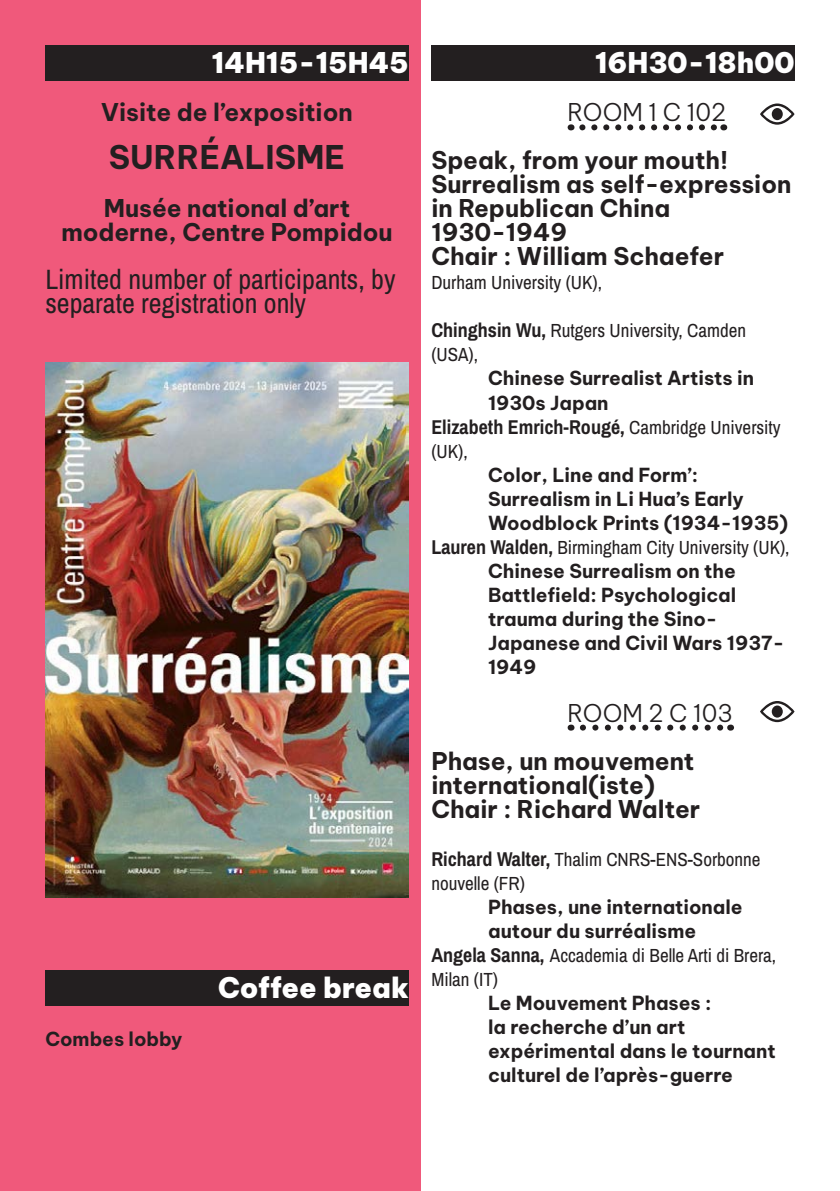
<style>
.page{position:relative;width:840px;height:1191px;background:#fff}
.page>*{position:absolute;margin:0;border:0;box-sizing:border-box;transform-origin:0 0}
.t1{font:700 32px "Be Vietnam Pro";color:#231f20}
.t2{font:28px/24px "Archivo Narrow";color:#231f20}
.t3{font:900 28px "Be Vietnam Pro";color:#fff}
.t4{font:700 24px/24px "Be Vietnam Pro";color:#231f20}
.t5{font:300 24px "Be Vietnam Pro";color:#231f20}
.t6{font:700 20px "Archivo Narrow";color:#231f20}
.t7{font:700 19px/24px "Be Vietnam Pro";color:#231f20}
.t8{font:19px/24px "Archivo Narrow";color:#231f20}
.s1{font-weight:700;font-size:20px}
.s2{font-weight:400;font-size:19px}
</style>
<div class="page">
<div style="left:0;top:0;width:420px;height:1191px;background:#f0597b"></div>
<div style="left:45px;top:45px;width:363px;height:36px;background:#231f20"></div>
<img style="left:45px;top:363px;width:363px;height:534px">
<div style="left:431px;top:45px;width:363px;height:36px;background:#231f20"></div>
<svg style="left:582px;top:124px;width:135px;height:6px"></svg>
<svg style="left:582px;top:724px;width:141px;height:6px"></svg>
<svg style="left:760px;top:103px;width:34px;height:22px"></svg>
<div style="left:771px;top:108px;width:11px;height:12px;background:#231f20;border-radius:50%"></div>
<svg style="left:760px;top:701px;width:34px;height:21px"></svg>
<div style="left:771px;top:705px;width:11px;height:12px;background:#231f20;border-radius:50%"></div>
<div style="left:45px;top:969px;width:363px;height:36px;background:#231f20"></div>
<h2 class="t3" style="left:211px;top:39px;width:198px">14H15-15H45</h2>
<p class="t4" style="left:101px;top:98px;width:253px">Visite de l’exposition</p>
<h1 class="t1" style="left:109px;top:130px;width:237px">SURRÉALISME</h1>
<p class="t4" style="left:61px;top:194px;width:332px;text-align:center">Musée national d’art moderne, Centre Pompidou</p>
<h2 class="t2" style="left:45px;top:267px;width:351px">Limited number of participants, by separate registration only</h2>
<p class="t7" style="left:45px;top:1024px;width:138px">Combes lobby</p>
<h2 class="t3" style="left:218px;top:963px;width:192px">Coffee break</h2>
<h2 class="t3" style="left:594px;top:39px;width:201px">16H30-18h00</h2>
<p class="t5" style="left:567px;top:93px;width:160px">ROOM 1 C 102</p>
<p class="t4" style="left:431px;top:146px;width:361px">Speak, from your mouth!<br>Surrealism as self-expression in Republican China<br>1930-1949<br>Chair : William Schaefer</p>
<p class="t8" style="left:431px;top:270px;width:172px">Durham University (UK),</p>
<p class="t8" style="left:431px;top:318px;width:316px"><span class="s1">Chinghsin Wu,</span> Rutgers University, Camden (USA),</p>
<p class="t7" style="left:488px;top:364px;width:267px">Chinese Surrealist Artists in<br>1930s Japan</p>
<p class="t6" style="left:431px;top:412px;width:351px">Elizabeth Emrich-Rougé, <span class="s2">Cambridge University</span></p>
<p class="t8" style="left:431px;top:438px;width:38px">(UK),</p>
<p class="t7" style="left:488px;top:460px;width:301px">Color, Line and Form’:<br>Surrealism in Li Hua’s Early<br>Woodblock Prints (1934-1935)</p>
<p class="t8" style="left:431px;top:534px;width:359px"><span class="s1">Lauren Walden,</span> Birmingham City University (UK),</p>
<p class="t7" style="left:488px;top:556px;width:297px">Chinese Surrealism on the<br>Battlefield: Psychological trauma during the Sino-<br>Japanese and Civil Wars 1937-<br>1949</p>
<p class="t5" style="left:567px;top:693px;width:167px">ROOM 2 C 103</p>
<p class="t4" style="left:431px;top:746px;width:270px">Phase, un mouvement international(iste)<br>Chair : Richard Walter</p>
<p class="t8" style="left:431px;top:846px;width:330px"><span class="s1">Richard Walter,</span> Thalim CNRS-ENS-Sorbonne nouvelle (FR)</p>
<p class="t7" style="left:488px;top:892px;width:256px">Phases, une internationale autour du surréalisme</p>
<p class="t8" style="left:431px;top:942px;width:346px"><span class="s1">Angela Sanna,</span> Accademia di Belle Arti di Brera,<br>Milan (IT)</p>
<p class="t7" style="left:488px;top:988px;width:289px">Le Mouvement Phases :<br>la recherche d’un art expérimental dans le tournant culturel de l’après-guerre</p>
</div>
